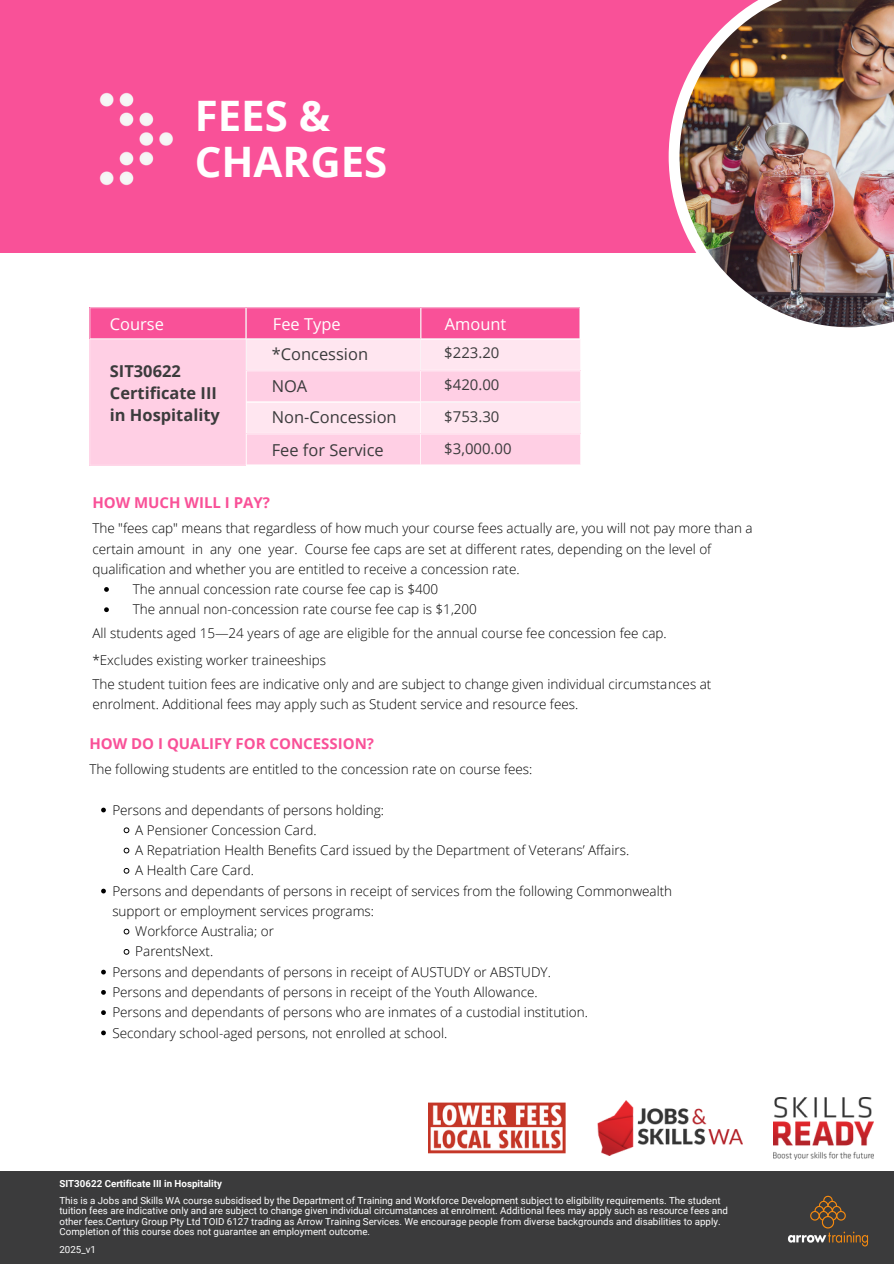
<style>
.page{position:relative;width:894px;height:1264px;background:#fff}
.page>*{position:absolute;margin:0;border:0;box-sizing:border-box;transform-origin:0 0}
.t1{font:700 42px/46.2px "Open Sans";color:#fff}
.t2{font:16.35px "Open Sans";color:#3b3b3c}
.t3{font:700 16.35px/22.2px "Open Sans";color:#3b3b3c}
.t4{font:16.35px "Open Sans";color:#fff}
.t5{font:700 15px "Open Sans";color:#f95198}
.t6{font:14.85px "Open Sans";color:#3b3b3c}
.t7{font:300 13.5px/20.2px "Open Sans";color:#000}
.t8{font:9.75px/10.5px "Roboto";color:#fff}
.t9{font:700 9.75px "Roboto";color:#fff}
</style>
<div class="page">
<div style="left:0;top:0;width:893px;height:252px;background:#f95198"></div>
<img style="left:99px;top:92px;width:74px;height:94px">
<svg style="left:90px;top:307px;width:490px;height:158px;background:#fdbed9"></svg>
<img style="left:668px;top:0;width:225px;height:328px">
<svg style="left:104px;top:587px;width:5px;height:5px"></svg>
<svg style="left:104px;top:607px;width:5px;height:5px"></svg>
<svg style="left:101px;top:807px;width:5px;height:5px"></svg>
<svg style="left:124px;top:827px;width:5px;height:6px"></svg>
<svg style="left:124px;top:847px;width:5px;height:6px"></svg>
<svg style="left:124px;top:868px;width:5px;height:5px"></svg>
<svg style="left:101px;top:888px;width:5px;height:5px"></svg>
<svg style="left:124px;top:928px;width:5px;height:6px"></svg>
<svg style="left:124px;top:949px;width:5px;height:5px"></svg>
<svg style="left:101px;top:969px;width:5px;height:5px"></svg>
<svg style="left:101px;top:990px;width:5px;height:4px"></svg>
<svg style="left:101px;top:1010px;width:5px;height:5px"></svg>
<svg style="left:101px;top:1030px;width:5px;height:5px"></svg>
<img style="left:428px;top:1100px;width:314px;height:55px">
<img style="left:773px;top:1097px;width:100px;height:62px">
<div style="left:0;top:1171px;width:893px;height:92px;background:#3b3b3c"></div>
<img style="left:788px;top:1195px;width:80px;height:52px">
<h5 class="t1" style="left:195px;top:92px;width:194px">FEES &amp;<br>CHARGES</h5>
<h1 class="t4" style="left:110px;top:312px;width:56px">Course</h1>
<p class="t4" style="left:273px;top:312px;width:69px">Fee Type</p>
<h5 class="t4" style="left:444px;top:312px;width:63px">Amount</h5>
<h5 class="t2" style="left:272px;top:342px;width:98px">*Concession</h5>
<h5 class="t6" style="left:444px;top:342px;width:57px">$223.20</h5>
<h4 class="t6" style="left:444px;top:374px;width:57px">$420.00</h4>
<h5 class="t6" style="left:444px;top:406px;width:57px">$753.30</h5>
<h5 class="t6" style="left:444px;top:438px;width:69px">$3,000.00</h5>
<p class="t3" style="left:110px;top:359px;width:111px">SIT30622<br>Certificate III in Hospitality</p>
<h3 class="t2" style="left:272px;top:374px;width:37px">NOA</h3>
<h5 class="t2" style="left:272px;top:406px;width:126px">Non-Concession</h5>
<h5 class="t2" style="left:272px;top:439px;width:113px">Fee for Service</h5>
<p class="t5" style="left:92px;top:492px;width:179px">HOW MUCH WILL I PAY?</p>
<p class="t7" style="left:92px;top:518px;width:661px">The "fees cap" means that regardless of how much your course fees actually are, you will not pay more than a</p>
<p class="t7" style="left:92px;top:538px;width:620px">certain amount in any one year. Course fee caps are set at different rates, depending on the level of</p>
<p class="t7" style="left:92px;top:558px;width:428px">qualification and whether you are entitled to receive a concession rate.</p>
<p class="t7" style="left:133px;top:578px;width:307px">The annual concession rate course fee cap is $400</p>
<p class="t7" style="left:133px;top:599px;width:345px">The annual non-concession rate course fee cap is $1,200</p>
<p class="t7" style="left:92px;top:619px;width:575px;line-height:27px">All students aged 15—24 years of age are eligible for the annual course fee concession fee cap. *Excludes existing worker traineeships</p>
<p class="t7" style="left:92px;top:673px;width:620px">The student tuition fees are indicative only and are subject to change given individual circumstances at enrolment. Additional fees may apply such as Student service and resource fees.</p>
<h5 class="t5" style="left:89px;top:732px;width:286px">HOW DO I QUALIFY FOR CONCESSION?</h5>
<h2 class="t7" style="left:89px;top:758px;width:444px">The following students are entitled to the concession rate on course fees:</h2>
<h6 class="t7" style="left:112px;top:799px;width:273px">Persons and dependants of persons holding:</h6>
<p class="t7" style="left:135px;top:819px;width:183px">A Pensioner Concession Card.</p>
<p class="t7" style="left:135px;top:839px;width:495px">A Repatriation Health Benefits Card issued by the Department of Veterans’ Affairs.</p>
<p class="t7" style="left:135px;top:860px;width:120px">A Health Care Card.</p>
<p class="t7" style="left:112px;top:880px;width:561px">Persons and dependants of persons in receipt of services from the following Commonwealth support or employment services programs:</p>
<p class="t7" style="left:135px;top:920px;width:140px">Workforce Australia; or</p>
<p class="t7" style="left:135px;top:941px;width:79px">ParentsNext.</p>
<p class="t7" style="left:112px;top:961px;width:440px">Persons and dependants of persons in receipt of AUSTUDY or ABSTUDY.</p>
<p class="t7" style="left:112px;top:981px;width:427px">Persons and dependants of persons in receipt of the Youth Allowance.</p>
<p class="t7" style="left:112px;top:1001px;width:477px">Persons and dependants of persons who are inmates of a custodial institution.</p>
<p class="t7" style="left:112px;top:1022px;width:336px">Secondary school-aged persons, not enrolled at school.</p>
<p class="t9" style="left:59px;top:1177px;width:164px">SIT30622 Certificate III in Hospitality</p>
<p class="t8" style="left:59px;top:1195px;width:669px">This is a Jobs and Skills WA course subsidised by the Department of Training and Workforce Development subject to eligibility requirements. The student tuition fees are indicative only and are subject to change given individual circumstances at enrolment. Additional fees may apply such as resource fees and other fees.Century Group Pty Ltd TOID 6127 trading as Arrow Training Services. We encourage people from diverse backgrounds and disabilities to apply.<br>Completion of this course does not guarantee an employment outcome.</p>
<p class="t8" style="left:59px;top:1244px;width:38px">2025_v1</p>
</div>
